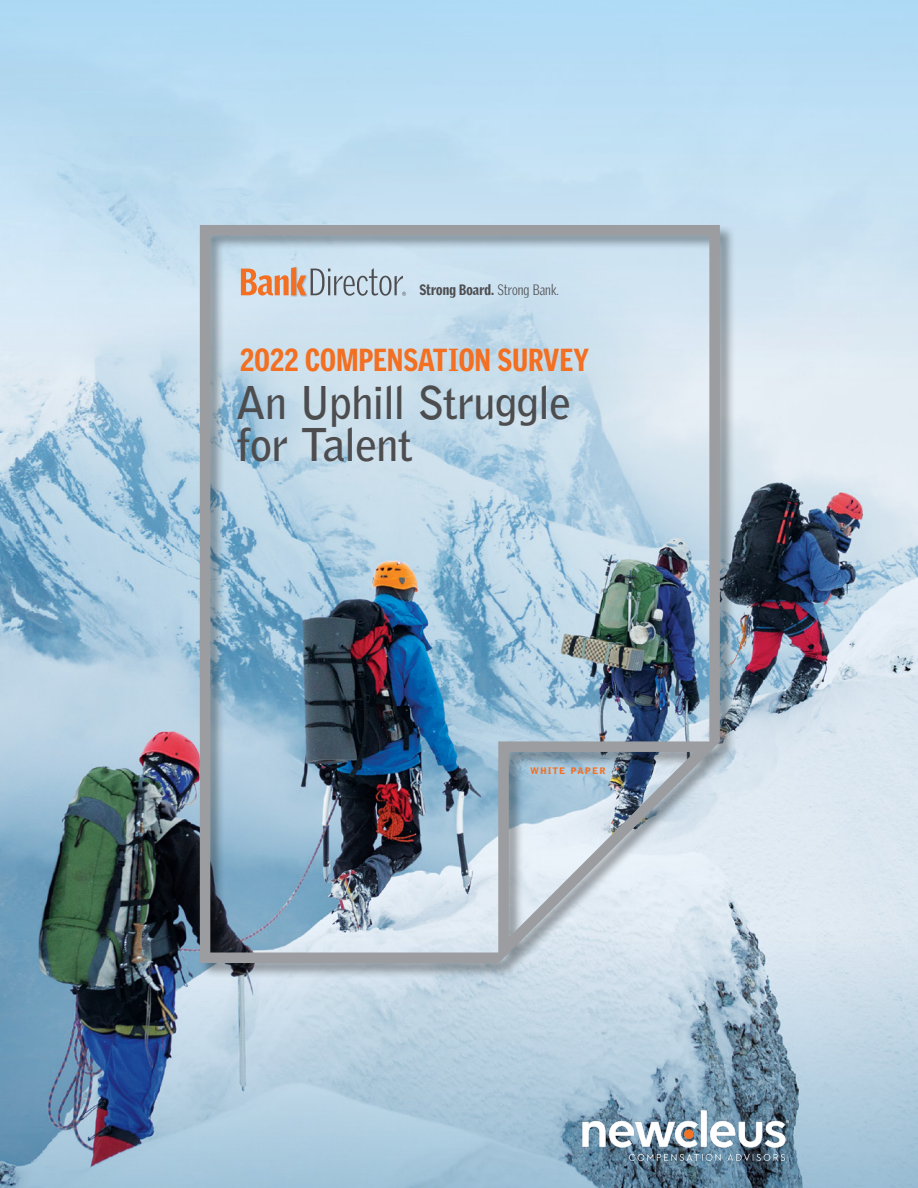
<style>
.page{position:relative;width:918px;height:1188px;background:#fff}
.page>*{position:absolute;margin:0;border:0;box-sizing:border-box;transform-origin:0 0}
.t1{font:700 45px/42px "Bell Gothic";letter-spacing:-.03em;color:#4d4d4f}
.t2{font:900 31.05px "Griffith Gothic Cond";letter-spacing:.01em;color:#f36f21}
.Paragraph_Header{font:900 14.7px "Griffith Gothic Cond";letter-spacing:.01em;color:#4d4d4f}
.Paragraph_Header-2{font:900 9px "Bell Gothic";letter-spacing:.1em;color:#f36f21;scale:1.05 1}
.s1{font-weight:300}
</style>
<div class="page">
<img style="left:0;top:381px;width:918px;height:551px">
<svg style="left:0;top:932px;width:918px;height:256px;background:#9ab4c8"></svg>
<div style="left:0;top:0;width:918px;height:381px;background:linear-gradient(to bottom,#add9f4,#dde9f2)"></div>
<div style="left:199px;top:224px;width:536px;height:755px;background:#000;opacity:.35"></div>
<img style="left:200px;top:225px;width:520px;height:738px">
<svg style="left:498px;top:741px;width:222px;height:222px;background:#bdc9d3"></svg>
<img style="left:583px;top:1109px;width:206px;height:53px">
<div style="left:289px;top:266px;width:19px;height:31px;background:#000;opacity:.25"></div>
<svg style="left:241px;top:267px;width:165px;height:29px;background:#c4b8b2"></svg>
<p class="Paragraph_Header" style="left:419px;top:282px;width:141px">Strong Board. <span class="s1">Strong Bank.</span></p>
<p class="t2" style="left:240px;top:342px;width:350px">2022 COMPENSATION SURVEY</p>
<p class="t1" style="left:236px;top:382px;width:337px">An Uphill Struggle for Talent</p>
<p class="Paragraph_Header-2" style="left:530px;top:765px;width:73px">WHITE PAPER</p>
</div>
